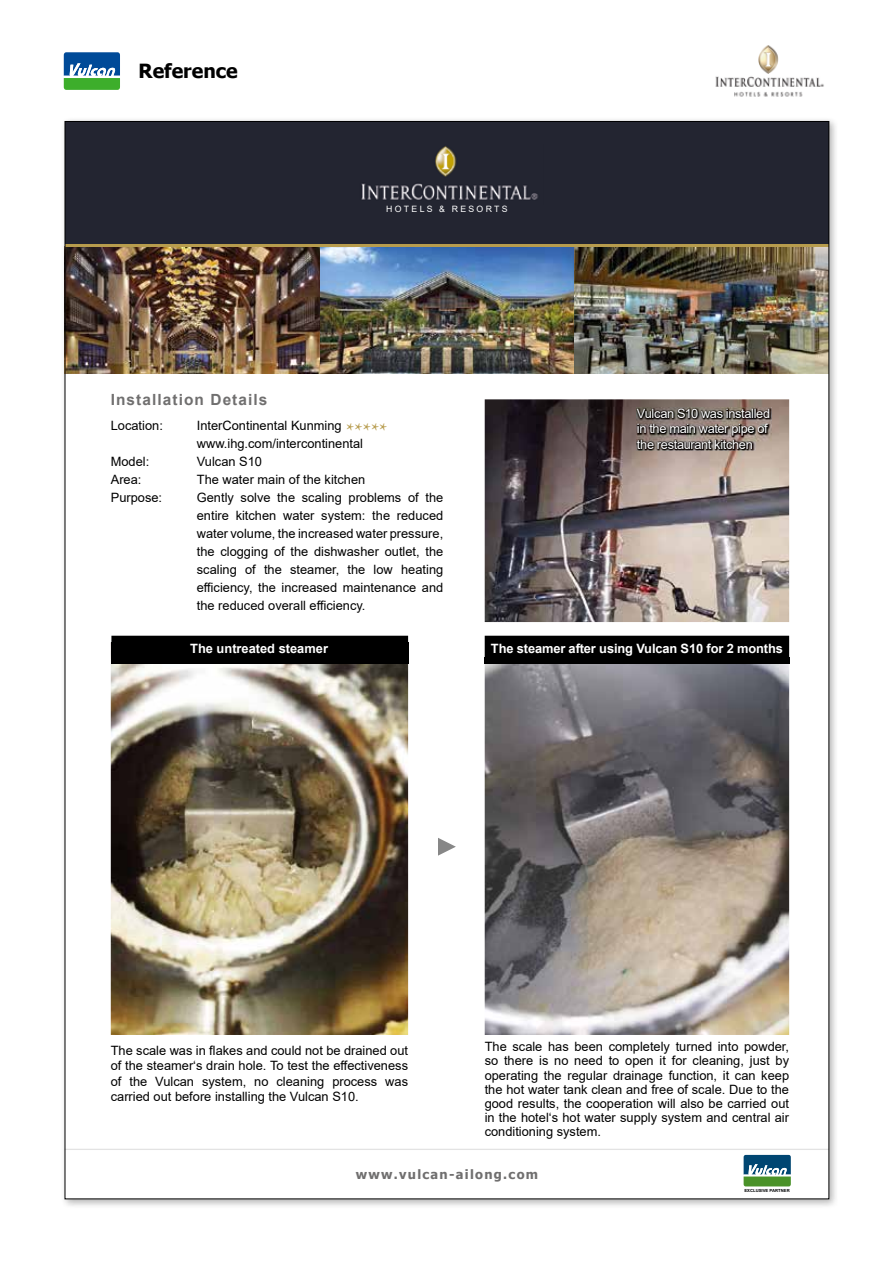
<style>
.page{position:relative;width:893px;height:1263px;background:#fff}
.page>*{position:absolute;margin:0;border:0;box-sizing:border-box;transform-origin:0 0}
.t1{font:20.55px "Minion Pro";color:#b79c4d}
.t2{font:700 19.5px "Tahoma";color:#000}
.t3{font:700 15.45px "Arial";letter-spacing:.07em;color:#706f6f}
.t4{font:12.9px/18px "Arial";color:#000;text-align:justify}
.t5{font:12.9px/15.5px "Arial";letter-spacing:-.03em;color:#fff}
.t6{font:700 12.9px "Arial";letter-spacing:-.01em;color:#fff}
.t7{font:700 12.9px "Tahoma";letter-spacing:.1em;color:#706f6f}
.t8{font:8.7px "Arial";letter-spacing:.265em;color:#fff}
.t9{font:700 4.2px "Arial";color:#010203}
</style>
<div class="page">
<svg style="left:64px;top:52px;width:56px;height:38px;background:#468d8a"></svg>
<div style="left:60px;top:116px;width:779px;height:1093px;background:#000;opacity:.3"></div>
<div style="left:65px;top:121px;width:764px;height:1078px;background:#fff"></div>
<img style="left:485px;top:663px;width:304px;height:372px">
<img style="left:111px;top:663px;width:297px;height:372px">
<div style="left:111px;top:636px;width:297px;height:6px;background:#000"></div>
<div style="left:111px;top:642px;width:297px;height:21px;background:#000"></div>
<div style="left:485px;top:636px;width:304px;height:21px;background:#000"></div>
<div style="left:485px;top:657px;width:304px;height:6px;background:#000"></div>
<div style="left:65px;top:121px;width:764px;height:123px;background:#232531"></div>
<img style="left:361px;top:146px;width:177px;height:54px">
<svg style="left:438px;top:838px;width:18px;height:18px"></svg>
<svg style="left:67px;top:1149px;width:760px;height:38px"></svg>
<img style="left:67px;top:246px;width:760px;height:128px">
<img style="left:485px;top:399px;width:304px;height:223px">
<img style="left:636px;top:407px;width:136px;height:44px">
<hr style="left:65px;top:244px;width:764px;height:2px;background:#b79c4d">
<img style="left:715px;top:45px;width:109px;height:52px">
<h2 class="t2" style="left:139px;top:57px;width:101px">Reference</h2>
<p class="t3" style="left:111px;top:389px;width:158px">Installation Details</p>
<p class="t8" style="left:386px;top:203px;width:123px">HOTELS &amp; RESORTS</p>
<p class="t4" style="left:111px;top:417px;width:54px">Location:</p>
<p class="t4" style="left:197px;top:417px;width:168px">InterContinental Kunming www.ihg.com/intercontinental</p>
<p class="t4" style="left:111px;top:453px;width:40px">Model:</p>
<p class="t4" style="left:197px;top:453px;width:67px">Vulcan S10</p>
<p class="t4" style="left:111px;top:471px;width:32px">Area:</p>
<p class="t4" style="left:197px;top:471px;width:170px">The water main of the kitchen</p>
<p class="t4" style="left:111px;top:488px;width:53px">Purpose:</p>
<p class="t4" style="left:197px;top:488px;width:248px">Gently solve the scaling problems of the entire kitchen water system: the reduced water volume, the increased water pressure, the clogging of the dishwasher outlet, the scaling of the steamer, the low heating efficiency, the increased maintenance and the reduced overall efficiency.</p>
<h1 class="t1" style="left:346px;top:417px;width:43px">*****</h1>
<p class="t5" style="left:637px;top:405px;width:135px">Vulcan S10 was installed in the main water pipe of the restaurant kitchen</p>
<p class="t6" style="left:190px;top:640px;width:139px">The untreated steamer</p>
<p class="t6" style="left:491px;top:640px;width:293px">The steamer after using Vulcan S10 for 2 months</p>
<p class="t4" style="left:111px;top:1042px;width:299px;line-height:15.5px">The scale was in flakes and could not be drained out of the steamer‘s drain hole. To test the effectiveness of the Vulcan system, no cleaning process was carried out before installing the Vulcan S10.</p>
<p class="t4" style="left:485px;top:1040px;width:306px;line-height:14.1px">The scale has been completely turned into powder, so there is no need to open it for cleaning, just by operating the regular drainage function, it can keep the hot water tank clean and free of scale. Due to the good results, the cooperation will also be carried out in the hotel‘s hot water supply system and central air conditioning system.</p>
<p class="t7" style="left:356px;top:1165px;width:184px">www.vulcan-ailong.com</p>
<p class="t9" style="left:744px;top:1187px;width:47px">EXCLUSIVE PARTNER</p>
</div>
